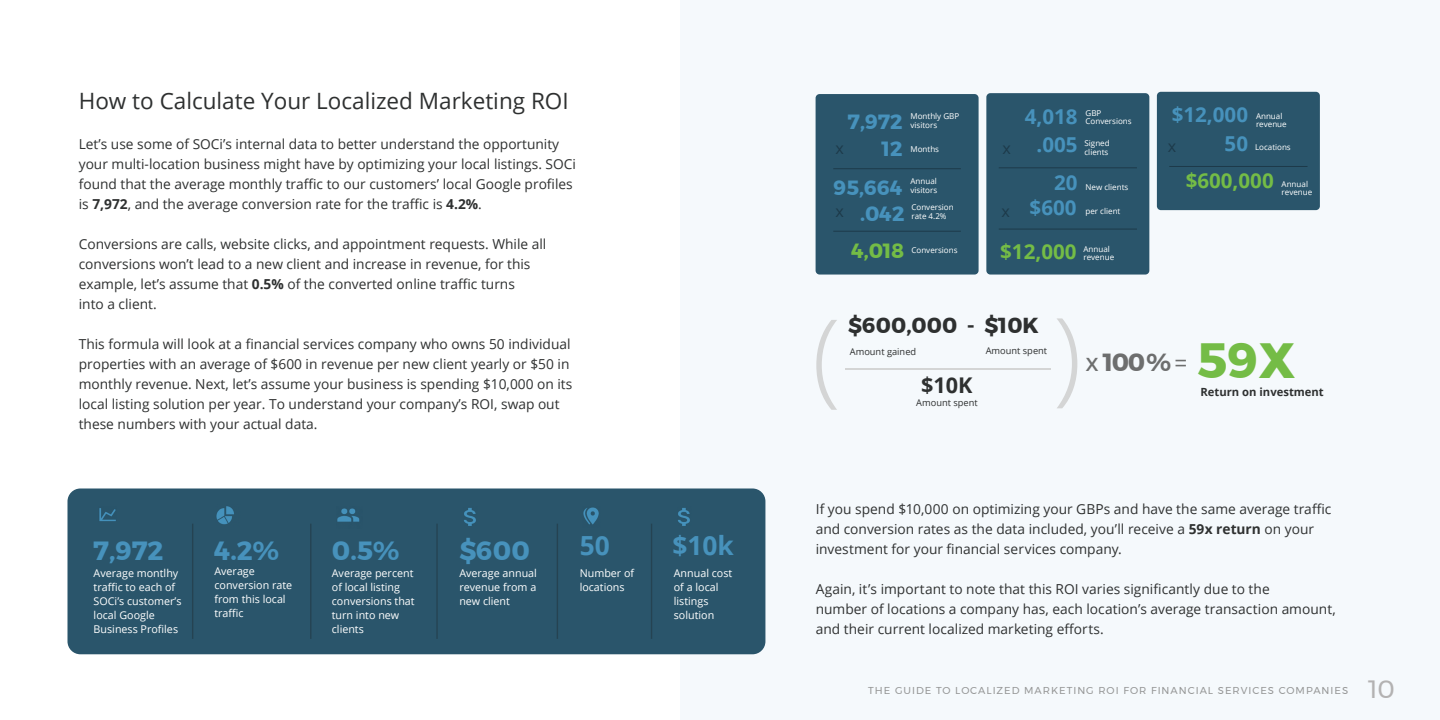
<style>
.page{position:relative;width:1440px;height:720px;background:#fff}
.page>*{position:absolute;margin:0;border:0;box-sizing:border-box;transform-origin:0 0}
.t1{font:300 103.12px "Open Sans";color:#d4d5d5}
.t2{font:700 26.25px "Montserrat";color:#4792bc}
.t3{font:700 26.25px "Open Sans";color:#4792bc}
.t4{font:25px "Montserrat";color:#b3b2b2}
.t5{font:700 24.75px "Montserrat";color:#6d6e6e}
.t6{font:22.5px "Open Sans";color:#2e3030}
.t7{font:700 21.62px "Montserrat";color:#2e3030}
.t8{font:700 21.62px "Open Sans";color:#2e3030}
.t9{font:700 20.5px "Open Sans";color:#4792bc}
.t10{font:700 20.5px "Montserrat";color:#4792bc}
.t11{font:700 20.5px "Open Sans";color:#74bc46}
.t12{font:700 20.5px "Montserrat";color:#74bc46}
.t13{font:16.12px "Open Sans";color:#1d3a4a}
.t14{font:13.75px/20px "Open Sans";color:#2e3030}
.t15{font:13.75px/20px "Open Sans";color:#2f3131}
.t16{font:700 11.25px "Open Sans";color:#2e3030}
.t17{font:10.75px/14px "Open Sans";color:#fff}
.t18{font:10px "Montserrat";letter-spacing:.1em;color:#969797}
.t19{font:9.25px "Open Sans";color:#2e3030}
.t20{font:8px/8.1px "Open Sans";color:#fff}
.s1{font-weight:700}
.s2{font-weight:400}
.s3{font-size:49.38px;color:#74bc46}
</style>
<div class="page">
<div style="left:680px;top:0;width:760px;height:720px;background:#f5f9fc"></div>
<hr style="left:845px;top:368px;width:205px;height:1px;background:#d4d5d5">
<div style="left:67px;top:488px;width:698px;height:166px;background:#2a556b;border-radius:13px"></div>
<hr style="left:436px;top:524px;width:2px;height:115px;background:#1c2326">
<hr style="left:310px;top:524px;width:1px;height:115px;background:#1c2326">
<hr style="left:192px;top:524px;width:1px;height:115px;background:#1c2326">
<hr style="left:557px;top:524px;width:1px;height:115px;background:#1c2326">
<hr style="left:651px;top:524px;width:1px;height:115px;background:#1c2326">
<img style="left:583px;top:507px;width:16px;height:18px">
<img style="left:99px;top:508px;width:17px;height:13px">
<img style="left:678px;top:508px;width:12px;height:18px">
<img style="left:464px;top:508px;width:12px;height:18px">
<img style="left:337px;top:508px;width:23px;height:14px">
<img style="left:216px;top:506px;width:18px;height:19px">
<div style="left:816px;top:94px;width:163px;height:181px;background:#2a556b;border-radius:4px"></div>
<hr style="left:833px;top:168px;width:128px;height:1px;background:#1d3a4a">
<div style="left:986px;top:93px;width:163px;height:182px;background:#2a556b;border-radius:4px"></div>
<hr style="left:999px;top:167px;width:138px;height:1px;background:#1d3a4a">
<div style="left:1157px;top:92px;width:163px;height:118px;background:#2a556b;border-radius:4px"></div>
<hr style="left:1169px;top:166px;width:139px;height:1px;background:#1d3a4a">
<hr style="left:833px;top:231px;width:128px;height:1px;background:#1d3a4a">
<hr style="left:999px;top:229px;width:138px;height:1px;background:#1d3a4a">
<h3 class="t6" style="left:79px;top:85px;width:491px">How to Calculate Your Localized Marketing ROI</h3>
<p class="t14" style="left:79px;top:134px;width:499px">Let’s use some of SOCi’s internal data to better understand the opportunity your multi-location business might have by optimizing your local listings. SOCi found that the average monthly traffic to our customers’ local Google profiles is <span class="s1">7,972</span>, and the average conversion rate for the traffic is <span class="s1">4.2%</span>.</p>
<p class="t14" style="left:79px;top:234px;width:469px">Conversions are calls, website clicks, and appointment requests. While all conversions won’t lead to a new client and increase in revenue, for this example, let’s assume that <span class="s1">0.5%</span> of the converted online traffic turns<br>into a client.</p>
<p class="t14" style="left:79px;top:334px;width:495px">This formula will look at a financial services company who owns 50 individual properties with an average of $600 in revenue per new client yearly or $50 in monthly revenue. Next, let’s assume your business is spending $10,000 on its local listing solution per year. To understand your company’s ROI, swap out these numbers with your actual data.</p>
<h2 class="t2" style="left:94px;top:530px;width:71px">7,972</h2>
<h2 class="t2" style="left:214px;top:530px;width:66px">4.2%</h2>
<p class="t17" style="left:94px;top:566px;width:89px">Average montlhy traffic to each of<br>SOCi’s customer’s local Google<br>Business Profiles</p>
<p class="t17" style="left:214px;top:564px;width:79px">Average conversion rate from this local traffic</p>
<h2 class="t2" style="left:332px;top:530px;width:69px">0.5%</h2>
<p class="t17" style="left:332px;top:566px;width:84px">Average percent of local listing conversions that turn into new clients</p>
<h2 class="t2" style="left:459px;top:530px;width:72px">$600</h2>
<p class="t17" style="left:459px;top:566px;width:79px;text-align:justify">Average annual revenue from a new client</p>
<h2 class="t3" style="left:580px;top:527px;width:32px">50</h2>
<p class="t17" style="left:580px;top:566px;width:56px">Number of locations</p>
<h2 class="t3" style="left:673px;top:527px;width:63px">$10k</h2>
<p class="t17" style="left:674px;top:566px;width:60px">Annual cost of a local listings solution</p>
<p class="t20" style="left:910px;top:112px;width:50px">Monthly GBP</p>
<h3 class="t10" style="left:848px;top:105px;width:56px">7,972</h3>
<p class="t20" style="left:910px;top:121px;width:28px">visitors</p>
<p class="t13" style="left:835px;top:137px;width:10px">x</p>
<h3 class="t10" style="left:882px;top:132px;width:22px">12</h3>
<p class="t20" style="left:910px;top:145px;width:30px">Months</p>
<p class="t20" style="left:910px;top:177px;width:28px">Annual</p>
<h3 class="t10" style="left:833px;top:171px;width:71px">95,664</h3>
<p class="t20" style="left:910px;top:186px;width:28px">visitors</p>
<p class="t20" style="left:911px;top:203px;width:44px">Conversion</p>
<h3 class="t10" style="left:835px;top:197px;width:71px"><sup>x</sup> .042</h3>
<p class="t20" style="left:911px;top:212px;width:37px">rate 4.2%</p>
<h3 class="t12" style="left:851px;top:235px;width:55px">4,018</h3>
<p class="t20" style="left:911px;top:246px;width:48px">Conversions</p>
<p class="t13" style="left:1002px;top:137px;width:10px">x</p>
<h3 class="t9" style="left:1025px;top:102px;width:54px">4,018</h3>
<p class="t20" style="left:1085px;top:117px;width:48px">Conversions</p>
<p class="t20" style="left:1085px;top:108px;width:17px">GBP</p>
<h3 class="t9" style="left:1037px;top:130px;width:43px">.005</h3>
<p class="t20" style="left:1084px;top:148px;width:26px">clients</p>
<h3 class="t9" style="left:1054px;top:168px;width:25px">20</h3>
<p class="t20" style="left:1085px;top:182px;width:44px">New clients</p>
<p class="t20" style="left:1084px;top:139px;width:27px">Signed</p>
<h3 class="t9" style="left:1001px;top:193px;width:77px"><sub>x</sub> $600</h3>
<p class="t20" style="left:1085px;top:207px;width:36px">per client</p>
<p class="t20" style="left:1083px;top:245px;width:28px">Annual</p>
<h3 class="t11" style="left:1000px;top:237px;width:78px">$12,000</h3>
<p class="t20" style="left:1083px;top:253px;width:32px">revenue</p>
<h3 class="t9" style="left:1172px;top:100px;width:78px">$12,000</h3>
<p class="t20" style="left:1256px;top:112px;width:28px">Annual</p>
<p class="t20" style="left:1256px;top:120px;width:32px">revenue</p>
<p class="t13" style="left:1168px;top:136px;width:10px">x</p>
<h3 class="t9" style="left:1225px;top:129px;width:25px">50</h3>
<p class="t20" style="left:1255px;top:142px;width:37px">Locations</p>
<p class="t20" style="left:1282px;top:179px;width:32px">Annual revenue</p>
<h3 class="t11" style="left:1186px;top:166px;width:90px">$600,000</h3>
<h1 class="t1" style="left:812px;top:285px;width:30px">(</h1>
<h3 class="t7" style="left:848px;top:308px;width:192px">$600,000 - $10K</h3>
<p class="t19" style="left:986px;top:345px;width:63px">Amount spent</p>
<p class="t19" style="left:850px;top:345px;width:68px">Amount gained</p>
<h3 class="t8" style="left:921px;top:370px;width:53px">$10K</h3>
<p class="t19" style="left:916px;top:397px;width:63px">Amount spent</p>
<h1 class="t1" style="left:1053px;top:284px;width:30px">)</h1>
<h3 class="t5" style="left:1085px;top:343px;width:211px"><span class="s2">x</span> 100% <span class="s2">=</span> <span class="s3">59X</span></h3>
<p class="t16" style="left:1200px;top:384px;width:125px">Return on investment</p>
<p class="t15" style="left:816px;top:498px;width:517px">If you spend $10,000 on optimizing your GBPs and have the same average traffic and conversion rates as the data included, you’ll receive a <span class="s1">59x return</span> on your investment for your financial services company.</p>
<p class="t15" style="left:816px;top:578px;width:522px">Again, it’s important to note that this ROI varies significantly due to the<br>number of locations a company has, each location’s average transaction amount, and their current localized marketing efforts.</p>
<p class="t18" style="left:868px;top:683px;width:481px">THE GUIDE TO LOCALIZED MARKETING ROI FOR FINANCIAL SERVICES COMPANIES</p>
<h3 class="t4" style="left:1368px;top:670px;width:28px">10</h3>
</div>
